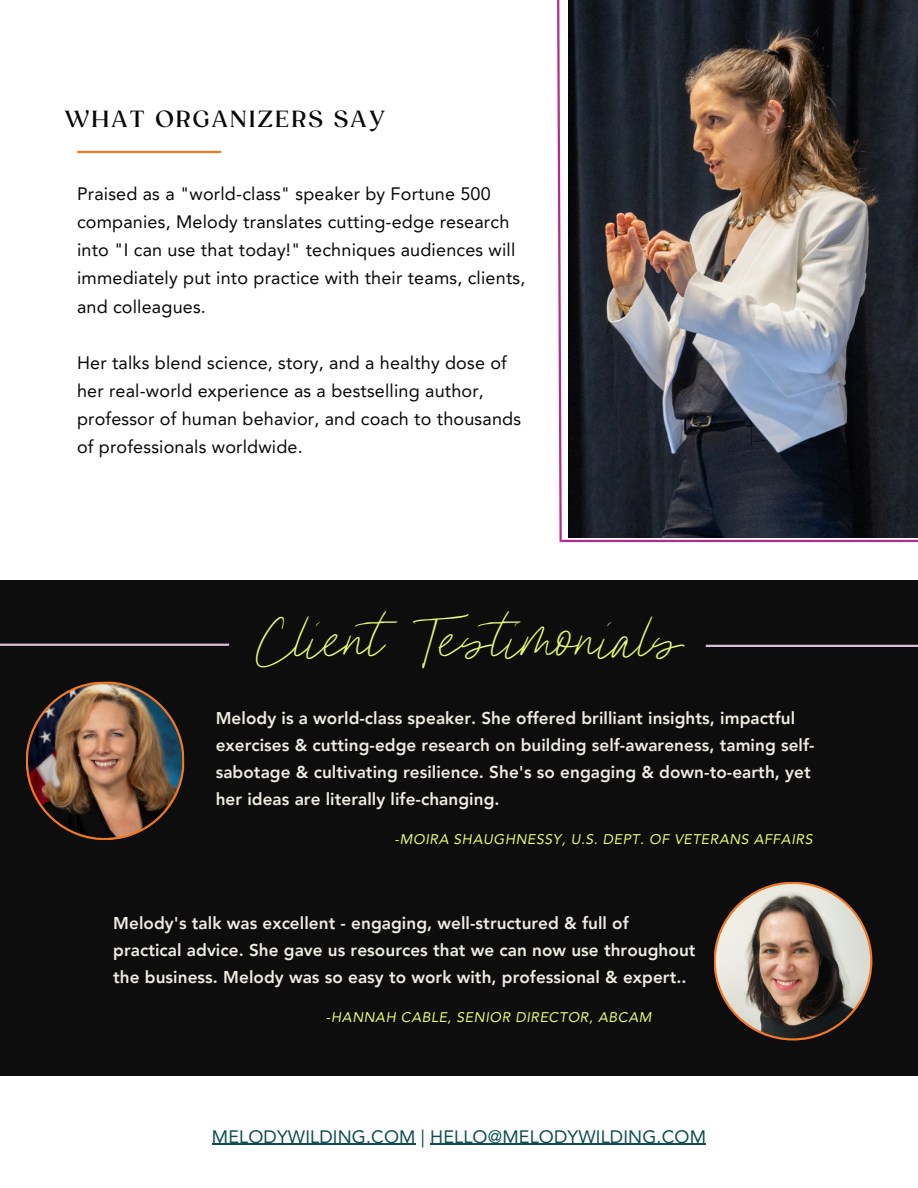
<style>
.page{position:relative;width:918px;height:1188px;background:#fff}
.page>*{position:absolute;margin:0;border:0;box-sizing:border-box;transform-origin:0 0}
.t1{font:44.55px "Paris Script";color:#e3fd6f}
.t2{font:500 22.5px "Gazpacho";letter-spacing:.09em;color:#090909}
.t3{font:18px/28.2px "Avenir LT Pro";letter-spacing:.01em;color:#090909}
.t4{font:18px "Avenir LT Pro";letter-spacing:.01em;color:#0e4d52}
.t5{font:800 17.1px/27px "Avenir LT Pro";letter-spacing:.005em;color:#eeece4}
.t6{font:italic 13.95px "Avenir LT Pro";letter-spacing:.04em;color:#e3fd6f}
</style>
<div class="page">
<img style="left:568px;top:0;width:350px;height:538px">
<hr style="left:78px;top:151px;width:142px;height:2px;background:#f27822">
<div style="left:0;top:580px;width:918px;height:496px;background:#0d0d0d"></div>
<img style="left:26px;top:682px;width:158px;height:158px">
<hr style="left:706px;top:645px;width:212px;height:2px;background:#d9bed9">
<hr style="left:0;top:644px;width:229px;height:2px;background:#d9bed9">
<svg style="left:557px;top:0;width:6px;height:543px"></svg>
<hr style="left:562px;top:540px;width:356px;height:2px;background:#b72a88">
<svg style="left:714px;top:882px;width:158px;height:159px"></svg>
<img style="left:716px;top:884px;width:154px;height:154px;border-radius:50%">
<hr style="left:212px;top:1144px;width:204px;height:1px;background:#0e4d52">
<hr style="left:430px;top:1144px;width:276px;height:1px;background:#0e4d52">
<h2 class="t2" style="left:65px;top:105px;width:322px">WHAT ORGANIZERS SAY</h2>
<p class="t3" style="left:77px;top:180px;width:450px">Praised as a "world-class" speaker by Fortune 500 companies, Melody translates cutting-edge research into "I can use that today!" techniques audiences will immediately put into practice with their teams, clients, and colleagues.</p>
<p class="t3" style="left:77px;top:348px;width:446px">Her talks blend science, story, and a healthy dose of her real-world experience as a bestselling author, professor of human behavior, and coach to thousands of professionals worldwide.</p>
<h1 class="t1" style="left:261px;top:615px;width:423px">ClientTestimonials</h1>
<p class="t5" style="left:216px;top:705px;width:600px">Melody is a world-class speaker. She offered brilliant insights, impactful exercises &amp; cutting-edge research on building self-awareness, taming self&shy;sabotage &amp; cultivating resilience. She's so engaging &amp; down-to-earth, yet her ideas are literally life-changing.</p>
<p class="t6" style="left:395px;top:831px;width:419px">-MOIRA SHAUGHNESSY, U.S. DEPT. OF VETERANS AFFAIRS</p>
<p class="t5" style="left:113px;top:910px;width:584px">Melody's talk was excellent - engaging, well-structured &amp; full of practical advice. She gave us resources that we can now use throughout the business. Melody was so easy to work with, professional &amp; expert..</p>
<p class="t6" style="left:326px;top:1009px;width:327px">-HANNAH CABLE, SENIOR DIRECTOR, ABCAM</p>
<p class="t4" style="left:212px;top:1125px;width:496px">MELODYWILDING.COM | HELLO@MELODYWILDING.COM</p>
</div>
